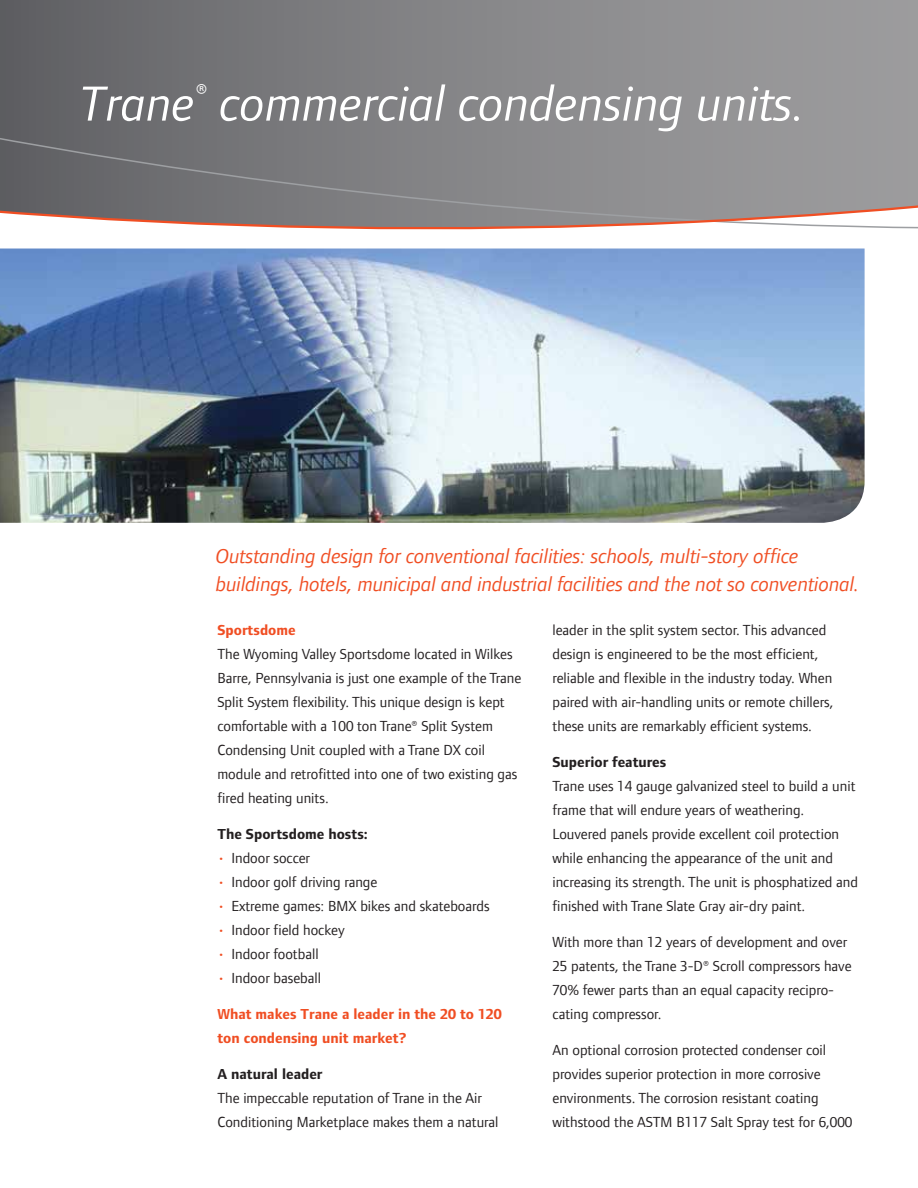
<style>
.page{position:relative;width:918px;height:1188px;background:#fff}
.page>*{position:absolute;margin:0;border:0;box-sizing:border-box;transform-origin:0 0}
.t1{font:italic 51px "Foundry Form Sans";color:#fff}
.t2{font:italic 21px/28.5px "Foundry Form Sans";letter-spacing:-.005em;color:#f04e23}
.t3{font:15px/24px "Foundry Form Sans";color:#231f20}
.t4{font:700 15px/24px "Foundry Form Sans";color:#f04e23}
.t5{font:700 15px "Foundry Form Sans";color:#231f20}
.s1{color:#f04e23}
</style>
<div class="page">
<svg style="left:0;top:0;width:918px;height:37px;background:#828284"></svg>
<svg style="left:0;top:37px;width:918px;height:193px;background:#888688"></svg>
<img style="left:0;top:249px;width:865px;height:274px">
<h1 class="t1" style="left:79px;top:75px;width:728px">Trane<sup>®</sup> commercial condensing units.</h1>
<h2 class="t2" style="left:216px;top:541px;width:645px">Outstanding design for conventional facilities: schools, multi-story office buildings, hotels, municipal and industrial facilities and the not so conventional.</h2>
<p class="t4" style="left:217px;top:618px;width:80px">Sportsdome</p>
<p class="t3" style="left:217px;top:642px;width:305px">The Wyoming Valley Sportsdome located in Wilkes Barre, Pennsylvania is just one example of the Trane Split System flexibility. This unique design is kept comfortable with a 100 ton Trane® Split System Condensing Unit coupled with a Trane DX coil module and retrofitted into one of two existing gas fired heating units.</p>
<p class="t5" style="left:217px;top:826px;width:152px">The Sportsdome hosts:</p>
<p class="t3" style="left:217px;top:846px;width:94px"><span class="s1">•</span> Indoor soccer</p>
<p class="t3" style="left:217px;top:870px;width:161px"><span class="s1">•</span> Indoor golf driving range</p>
<p class="t3" style="left:217px;top:894px;width:274px"><span class="s1">•</span> Extreme games: BMX bikes and skateboards</p>
<p class="t3" style="left:217px;top:918px;width:129px"><span class="s1">•</span> Indoor field hockey</p>
<p class="t3" style="left:217px;top:942px;width:103px"><span class="s1">•</span> Indoor football</p>
<p class="t3" style="left:217px;top:966px;width:105px"><span class="s1">•</span> Indoor baseball</p>
<p class="t4" style="left:217px;top:1002px;width:286px">What makes Trane a leader in the 20 to 120 ton condensing unit market?</p>
<p class="t5" style="left:217px;top:1066px;width:107px">A natural leader</p>
<p class="t3" style="left:217px;top:1086px;width:283px">The impeccable reputation of Trane in the Air<br>Conditioning Marketplace makes them a natural</p>
<p class="t3" style="left:552px;top:618px;width:283px">leader in the split system sector. This advanced design is engineered to be the most efficient, reliable and flexible in the industry today. When paired with air-handling units or remote chillers, these units are remarkably efficient systems.</p>
<p class="t5" style="left:552px;top:754px;width:115px">Superior features</p>
<p class="t3" style="left:552px;top:774px;width:307px">Trane uses 14 gauge galvanized steel to build a unit frame that will endure years of weathering.<br>Louvered panels provide excellent coil protection while enhancing the appearance of the unit and increasing its strength. The unit is phosphatized and finished with Trane Slate Gray air-dry paint.</p>
<p class="t3" style="left:552px;top:930px;width:301px">With more than 12 years of development and over 25 patents, the Trane 3-D® Scroll compressors have 70% fewer parts than an equal capacity recipro&shy;cating compressor.</p>
<p class="t3" style="left:552px;top:1038px;width:301px">An optional corrosion protected condenser coil provides superior protection in more corrosive environments. The corrosion resistant coating withstood the ASTM B117 Salt Spray test for 6,000</p>
</div>
